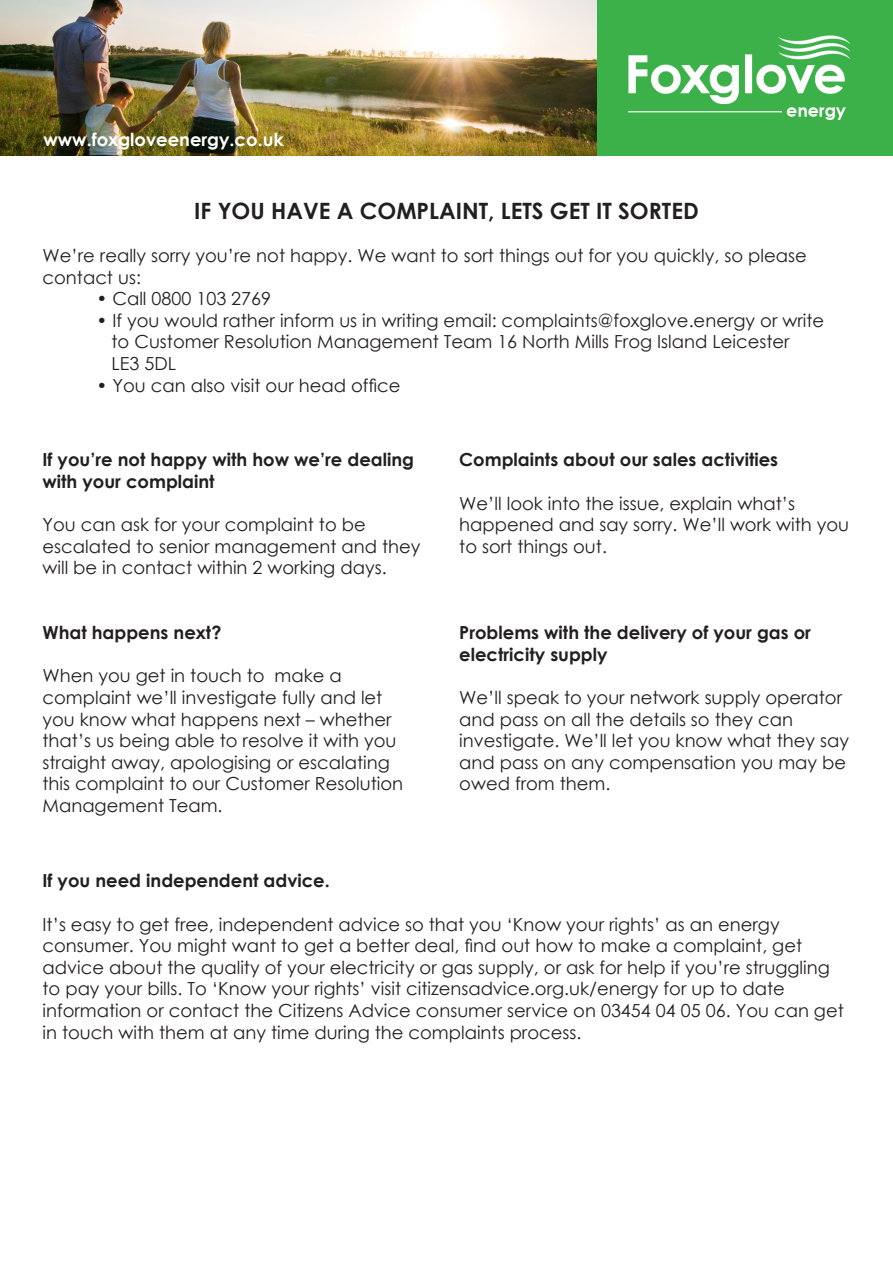
<style>
.page{position:relative;width:893px;height:1263px;background:#fff}
.page>*{position:absolute;margin:0;border:0;box-sizing:border-box;transform-origin:0 0}
.Body_Copy{font:700 22.5px "Century Gothic";color:#231f20}
.Body_Copy-2{font:18px/21.6px "Century Gothic";color:#231f20}
.Body_Copy-3{font:700 18px/21.6px "Century Gothic";color:#231f20}
.t1{font:700 18px "Century Gothic";color:#fff}
</style>
<div class="page">
<div style="left:0;top:0;width:893px;height:156px;background:#3cb049"></div>
<img style="left:0;top:0;width:596px;height:156px">
<img style="left:628px;top:35px;width:223px;height:85px">
<p class="t1" style="left:43px;top:126px;width:242px">www.foxgloveenergy.co.uk</p>
<p class="Body_Copy" style="left:194px;top:194px;width:506px">IF YOU HAVE A COMPLAINT, LETS GET IT SORTED</p>
<p class="Body_Copy-2" style="left:43px;top:244px;width:766px">We’re really sorry you’re not happy. We want to sort things out for you quickly, so please contact us:</p>
<p class="Body_Copy-2" style="left:97px;top:288px;width:176px">• Call 0800 103 2769</p>
<p class="Body_Copy-2" style="left:111px;top:309px;width:714px;text-indent:-15px">• If you would rather inform us in writing email: complaints@foxglove.energy or write to Customer Resolution Management Team 16 North Mills Frog Island Leicester</p>
<p class="Body_Copy-2" style="left:111px;top:352px;width:66px">LE3 5DL</p>
<p class="Body_Copy-2" style="left:97px;top:374px;width:306px">• You can also visit our head office</p>
<p class="Body_Copy-3" style="left:43px;top:448px;width:373px">If you’re not happy with how we’re dealing with your complaint</p>
<p class="Body_Copy-2" style="left:43px;top:514px;width:379px">You can ask for your complaint to be escalated to senior management and they will be in contact within 2 working days.</p>
<p class="Body_Copy-3" style="left:43px;top:621px;width:180px">What happens next?</p>
<p class="Body_Copy-2" style="left:43px;top:665px;width:362px">When you get in touch to make a complaint we’ll investigate fully and let you know what happens next – whether that’s us being able to resolve it with you straight away, apologising or escalating this complaint to our Customer Resolution Management Team.</p>
<p class="Body_Copy-3" style="left:459px;top:448px;width:320px">Complaints about our sales activities</p>
<p class="Body_Copy-2" style="left:459px;top:492px;width:391px">We’ll look into the issue, explain what’s happened and say sorry. We’ll work with you to sort things out.</p>
<p class="Body_Copy-3" style="left:459px;top:621px;width:353px">Problems with the delivery of your gas or electricity supply</p>
<p class="Body_Copy-2" style="left:459px;top:686px;width:391px">We’ll speak to your network supply operator and pass on all the details so they can investigate. We’ll let you know what they say and pass on any compensation you may be owed from them.</p>
<p class="Body_Copy-3" style="left:43px;top:869px;width:289px">If you need independent advice.</p>
<p class="Body_Copy-2" style="left:43px;top:913px;width:803px">It’s easy to get free, independent advice so that you ‘Know your rights’ as an energy consumer. You might want to get a better deal, find out how to make a complaint, get advice about the quality of your electricity or gas supply, or ask for help if you’re struggling to pay your bills. To ‘Know your rights’ visit citizensadvice.org.uk/energy for up to date information or contact the Citizens Advice consumer service on 03454 04 05 06. You can get in touch with them at any time during the complaints process.</p>
</div>
